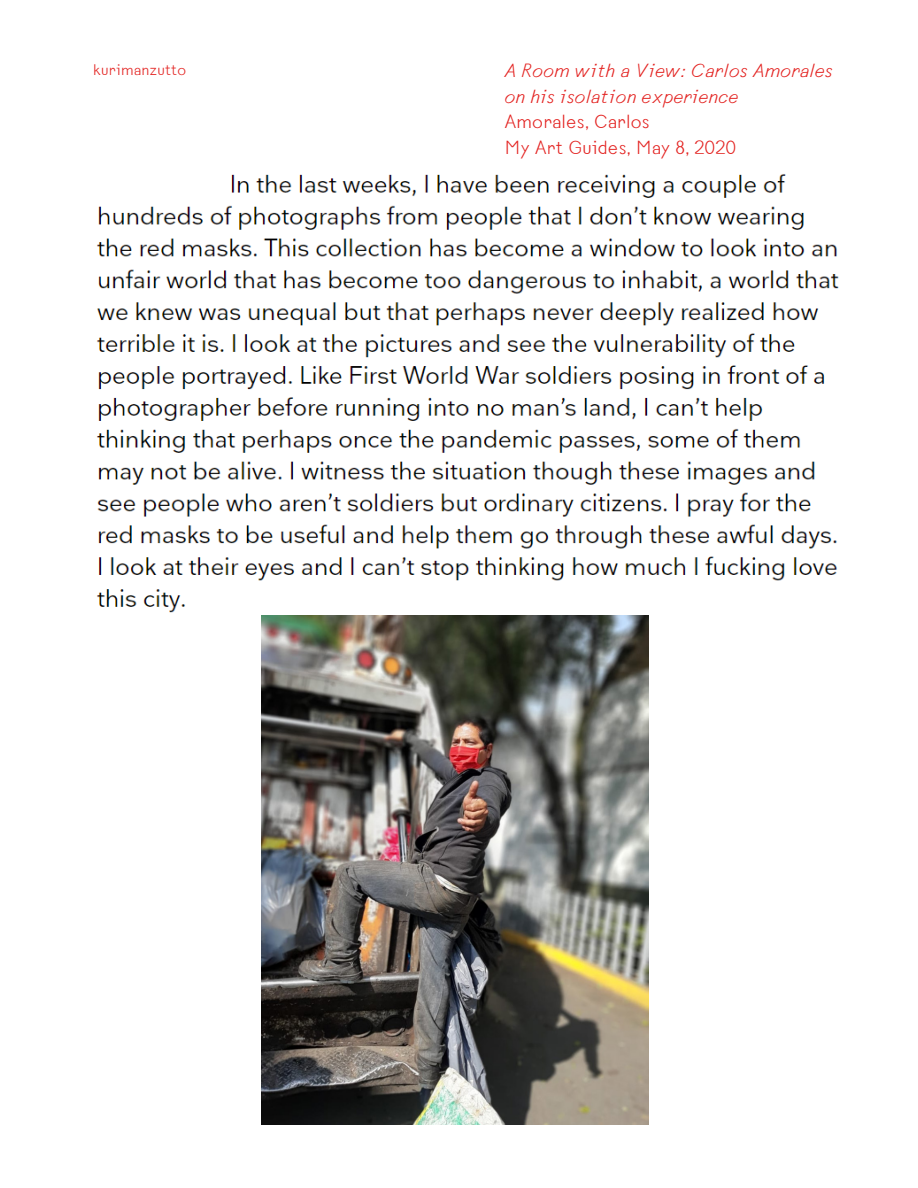
<style>
.page{position:relative;width:918px;height:1188px;background:#fff}
.page>*{position:absolute;margin:0;border:0;box-sizing:border-box;transform-origin:0 0}
.t1{font:italic 19.5px/25.5px "kurimanzutto";color:#e32321}
.t2{font:19.5px/25.5px "kurimanzutto";color:#e32321}
.t3{font:15.75px "kurimanzutto";letter-spacing:.015em;color:#e32321}
</style>
<div class="page">
<img style="left:96px;top:174px;width:743px;height:447px">
<img style="left:261px;top:615px;width:387px;height:509px">
<p class="t3" style="left:94px;top:59px;width:94px">kurimanzutto</p>
<p class="t1" style="left:504px;top:57px;width:330px">A Room with a View: Carlos Amorales on his isolation experience</p>
<p class="t2" style="left:504px;top:108px;width:234px">Amorales, Carlos<br>My Art Guides, May 8, 2020</p>
</div>
